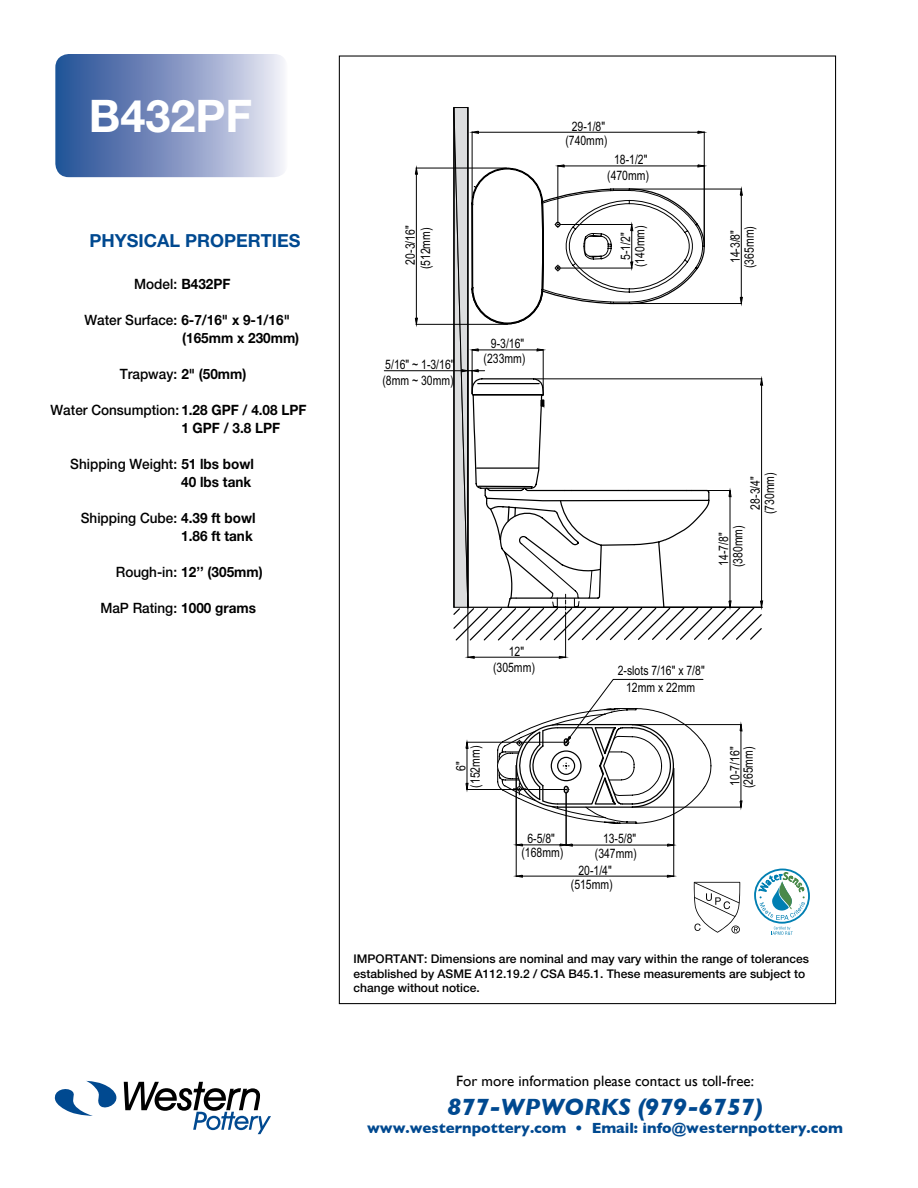
<style>
.page{position:relative;width:918px;height:1188px;background:#fff}
.page>*{position:absolute;margin:0;border:0;box-sizing:border-box;transform-origin:0 0}
.t1{font:700 45px "Helvetica Neue";color:#fff}
.t2{font:italic 700 24px "Gill Sans";color:#004990}
.t3{font:700 18px "Helvetica Neue";color:#004990}
.t4{font:700 15px "Gill Sans";color:#004990}
.t5{font:15px "Gill Sans";color:#000}
.t6{font:700 14.25px/18px "Helvetica Neue";color:#000;scale:.95 1}
.t7{font:500 14.25px "Helvetica Neue";color:#000;scale:.95 1}
.t8{font:13.05px/17px "Arial";color:#000;text-align:center;scale:.8 1}
.t9{font:500 12px/14.4px "Helvetica Neue";color:#000}
.s1{font-weight:700}
.s2{font-weight:500}
</style>
<div class="page">
<svg style="left:55px;top:54px;width:229px;height:123px;background:#8498c3"></svg>
<hr style="left:565px;top:616px;width:1px;height:42px;background:#000">
<hr style="left:468px;top:607px;width:1px;height:51px;background:#000">
<hr style="left:474px;top:657px;width:85px;height:1px;background:#000">
<svg style="left:559px;top:656px;width:8px;height:2px"></svg>
<svg style="left:467px;top:656px;width:7px;height:2px"></svg>
<hr style="left:384px;top:370px;width:78px;height:1px;background:#000">
<hr style="left:416px;top:324px;width:91px;height:1px;background:#000">
<hr style="left:416px;top:168px;width:91px;height:1px;background:#000">
<hr style="left:416px;top:174px;width:1px;height:144px;background:#000">
<svg style="left:415px;top:318px;width:3px;height:7px"></svg>
<svg style="left:415px;top:167px;width:3px;height:7px"></svg>
<svg style="left:452px;top:107px;width:312px;height:535px"></svg>
<hr style="left:467px;top:789px;width:96px;height:1px;background:#000">
<hr style="left:467px;top:742px;width:96px;height:1px;background:#000">
<hr style="left:467px;top:748px;width:1px;height:35px;background:#000">
<svg style="left:466px;top:783px;width:2px;height:8px"></svg>
<svg style="left:466px;top:741px;width:2px;height:8px"></svg>
<hr style="left:522px;top:845px;width:38px;height:1px;background:#000">
<svg style="left:515px;top:844px;width:8px;height:2px"></svg>
<hr style="left:566px;top:793px;width:1px;height:52px;background:#000">
<hr style="left:572px;top:845px;width:96px;height:1px;background:#000">
<svg style="left:560px;top:844px;width:13px;height:2px"></svg>
<svg style="left:667px;top:844px;width:8px;height:2px"></svg>
<hr style="left:516px;top:766px;width:1px;height:111px;background:#000">
<hr style="left:673px;top:768px;width:1px;height:109px;background:#000">
<hr style="left:522px;top:876px;width:145px;height:1px;background:#000">
<svg style="left:515px;top:875px;width:8px;height:2px"></svg>
<svg style="left:667px;top:875px;width:8px;height:2px"></svg>
<hr style="left:632px;top:807px;width:109px;height:1px;background:#000">
<hr style="left:632px;top:724px;width:109px;height:1px;background:#000">
<hr style="left:741px;top:731px;width:1px;height:70px;background:#000">
<svg style="left:740px;top:801px;width:2px;height:7px"></svg>
<svg style="left:740px;top:723px;width:2px;height:8px"></svg>
<svg style="left:497px;top:679px;width:215px;height:145px"></svg>
<svg style="left:754px;top:869px;width:56px;height:66px"></svg>
<svg style="left:694px;top:882px;width:46px;height:51px"></svg>
<svg style="left:55px;top:1081px;width:216px;height:53px"></svg>
<h1 class="t1" style="left:89px;top:88px;width:165px">B432PF</h1>
<h3 class="t3" style="left:89px;top:230px;width:213px">PHYSICAL PROPERTIES</h3>
<p class="t7" style="left:134px;top:276px;width:103px">Model: <span class="s1">B432PF</span></p>
<p class="t6" style="left:182px;top:311px;width:125px;text-indent:-98px"><span class="s2">Water Surface:</span> 6-7/16" x 9-1/16" (165mm x 230mm)</p>
<p class="t7" style="left:120px;top:366px;width:135px">Trapway: <span class="s1">2" (50mm)</span></p>
<p class="t6" style="left:181px;top:401px;width:133px;text-indent:-131px"><span class="s2">Water Consumption:</span> 1.28 GPF / 4.08 LPF<br>1 GPF / 3.8 LPF</p>
<p class="t6" style="left:70px;top:455px;width:195px;text-align:right"><span class="s2">Shipping Weight:</span> 51 lbs bowl<br>40 lbs tank</p>
<p class="t6" style="left:81px;top:509px;width:185px;text-align:right"><span class="s2">Shipping Cube:</span> 4.39 ft bowl<br>1.86 ft tank</p>
<p class="t6" style="left:116px;top:563px;width:156px"><span class="s2">Rough-in:</span> 12’’ (305mm)</p>
<p class="t7" style="left:100px;top:600px;width:165px">MaP Rating: <span class="s1">1000 grams</span></p>
<p class="t8" style="left:572px;top:118px;width:43px">29-1/8"</p>
<p class="t8" style="left:565px;top:132px;width:54px">(740mm)</p>
<p class="t8" style="left:614px;top:151px;width:43px">18-1/2"</p>
<p class="t8" style="left:402px;top:265px;width:50px;rotate:-90deg">20-3/16"</p>
<p class="t8" style="left:417px;top:269px;width:54px;rotate:-90deg">(512mm)</p>
<p class="t8" style="left:385px;top:356px;width:88px">5/16" ~ 1-3/16"</p>
<p class="t8" style="left:383px;top:372px;width:90px">(8mm ~ 30mm)</p>
<p class="t8" style="left:491px;top:335px;width:43px">9-3/16"</p>
<p class="t8" style="left:484px;top:350px;width:54px">(233mm)</p>
<p class="t8" style="left:509px;top:643px;width:21px">12"</p>
<p class="t8" style="left:493px;top:659px;width:54px">(305mm)</p>
<p class="t8" style="left:467px;top:788px;width:54px;rotate:-90deg">(152mm)</p>
<p class="t8" style="left:452px;top:771px;width:13px;rotate:-90deg">6"</p>
<p class="t8" style="left:607px;top:167px;width:54px">(470mm)</p>
<p class="t8" style="left:632px;top:267px;width:54px;rotate:-90deg">(140mm)</p>
<p class="t8" style="left:741px;top:268px;width:54px;rotate:-90deg">(365mm)</p>
<p class="t8" style="left:617px;top:260px;width:36px;rotate:-90deg">5-1/2"</p>
<p class="t8" style="left:727px;top:263px;width:43px;rotate:-90deg">14-3/8"</p>
<p class="t8" style="left:761px;top:514px;width:54px;rotate:-90deg">(730mm)</p>
<p class="t8" style="left:747px;top:510px;width:43px;rotate:-90deg">28-3/4"</p>
<p class="t8" style="left:730px;top:567px;width:54px;rotate:-90deg">(380mm)</p>
<p class="t8" style="left:715px;top:566px;width:43px;rotate:-90deg">14-7/8"</p>
<p class="t8" style="left:618px;top:662px;width:110px">2-slots 7/16" x 7/8"<br>12mm x 22mm</p>
<p class="t8" style="left:740px;top:788px;width:54px;rotate:-90deg">(265mm)</p>
<p class="t8" style="left:726px;top:786px;width:50px;rotate:-90deg">10-7/16"</p>
<p class="t8" style="left:528px;top:830px;width:36px">6-5/8"</p>
<p class="t8" style="left:603px;top:830px;width:43px">13-5/8"</p>
<p class="t8" style="left:578px;top:862px;width:43px">20-1/4"</p>
<p class="t8" style="left:522px;top:844px;width:54px">(168mm)</p>
<p class="t8" style="left:595px;top:845px;width:54px">(347mm)</p>
<p class="t8" style="left:571px;top:876px;width:54px">(515mm)</p>
<p class="t9" style="left:354px;top:952px;width:457px">IMPORTANT: Dimensions are nominal and may vary within the range of tolerances established by ASME A112.19.2 / CSA B45.1. These measurements are subject to change without notice.</p>
<p class="t5" style="left:456px;top:1072px;width:299px">For more information please contact us toll-free:</p>
<h2 class="t2" style="left:448px;top:1093px;width:317px">877-WPWORKS (979-6757)</h2>
<p class="t4" style="left:367px;top:1116px;width:477px">www.westernpottery.com • Email: info@westernpottery.com</p>
</div>
